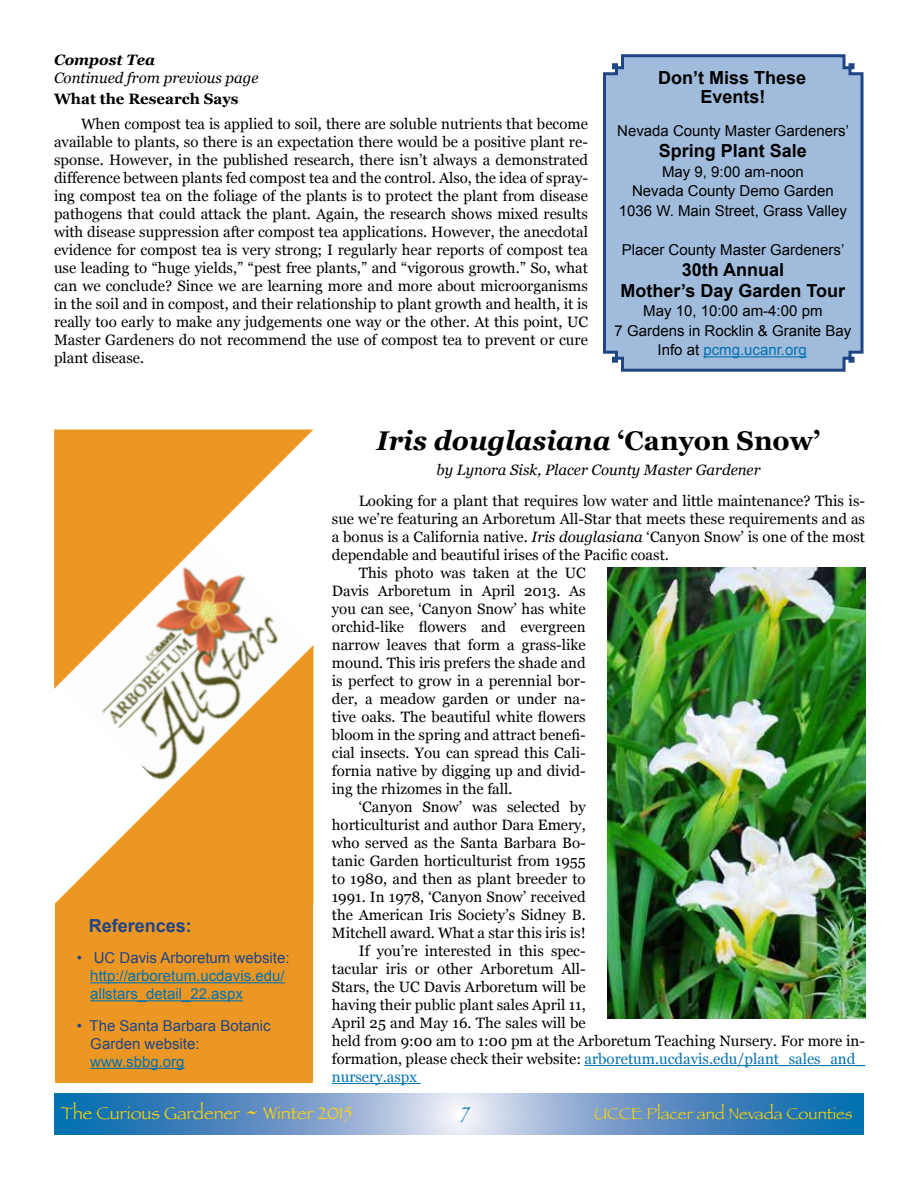
<style>
.page{position:relative;width:918px;height:1188px;background:#fff}
.page>*{position:absolute;margin:0;border:0;box-sizing:border-box;transform-origin:0 0}
.t1{font:italic 700 27px "Georgia";color:#000}
.t2{font:700 18px/19.5px "Arial";color:#000;text-align:center}
.t3{font:18px "Papyrus";color:#f9d10a}
.t4{font:700 18px "Arial";color:#1f4585}
.t5{font:18px "Papyrus";color:#0272b1}
.t6{font:16.5px "Papyrus";color:#f9d10a}
.t7{font:15px/18px "Georgia";color:#000;text-align:justify}
.t8{font:15px/19.5px "Arial";color:#000;text-align:center}
.t9{font:15px "Georgia";color:#0272b1}
.t10{font:italic 15px "Georgia";color:#000}
.t11{font:15px/18px "Arial";color:#0272b1}
.t12{font:15px/18px "Arial";color:#1f4585}
.t13{font:700 15px "Georgia";color:#000}
.t14{font:italic 700 15px "Georgia";color:#000}
.s1{color:#0272b1}
.s2{font-style:normal}
.s3{font-style:italic}
.s4{color:#000}
.s5{font-size:27px}
</style>
<div class="page">
<svg style="left:54px;top:1094px;width:810px;height:41px;background:#6899c8"></svg>
<svg style="left:54px;top:689px;width:260px;height:215px;fill:#ec9624"></svg>
<svg style="left:54px;top:430px;width:260px;height:259px;fill:#ec9624"></svg>
<hr style="left:584px;top:1065px;width:281px;height:1px;background:#0272b1">
<hr style="left:332px;top:1083px;width:89px;height:1px;background:#0272b1">
<img style="left:608px;top:568px;width:257px;height:450px">
<img style="left:63px;top:542px;width:246px;height:246px">
<div style="left:55px;top:903px;width:258px;height:180px;background:#ec9624"></div>
<hr style="left:90px;top:982px;width:195px;height:1px;background:#0272b1">
<hr style="left:90px;top:1000px;width:153px;height:1px;background:#0272b1">
<hr style="left:90px;top:1068px;width:95px;height:1px;background:#0272b1">
<div style="left:603px;top:54px;width:261px;height:318px;background:#a0bbdb"></div>
<p class="t14" style="left:54px;top:49px;width:103px">Compost Tea</p>
<p class="t10" style="left:54px;top:67px;width:206px">Continued from previous page</p>
<p class="t2" style="left:658px;top:68px;width:150px">Don’t Miss These<br>Events!</p>
<p class="t8" style="left:617px;top:121px;width:233px">Nevada County Master Gardeners’</p>
<p class="t2" style="left:659px;top:142px;width:150px">Spring Plant Sale</p>
<p class="t8" style="left:619px;top:162px;width:230px">May 9, 9:00 am-noon<br>Nevada County Demo Garden<br>1036 W. Main Street, Grass Valley</p>
<p class="t8" style="left:622px;top:240px;width:224px">Placer County Master Gardeners’</p>
<p class="t2" style="left:621px;top:259px;width:226px;line-height:21px">30th Annual<br>Mother’s Day Garden Tour</p>
<p class="t8" style="left:615px;top:301px;width:238px">May 10, 10:00 am-4:00 pm<br>7 Gardens in Rocklin &amp; Granite Bay<br>Info at <span class="s1">pcmg.ucanr.org</span></p>
<p class="t13" style="left:54px;top:88px;width:186px">What the Research Says</p>
<p class="t7" style="left:54px;top:114px;width:536px;text-indent:27px">When compost tea is applied to soil, there are soluble nutrients that become available to plants, so there is an expectation there would be a positive plant re&shy;sponse. However, in the published research, there isn’t always a demonstrated difference between plants fed compost tea and the control. Also, the idea of spray&shy;ing compost tea on the foliage of the plants is to protect the plant from disease pathogens that could attack the plant. Again, the research shows mixed results with disease suppression after compost tea applications. However, the anecdotal evidence for compost tea is very strong; I regularly hear reports of compost tea use leading to “huge yields,” “pest free plants,” and “vigorous growth.” So, what can we conclude? Since we are learning more and more about microorganisms in the soil and in compost, and their relationship to plant growth and health, it is really too early to make any judgements one way or the other. At this point, UC Master Gardeners do not recommend the use of compost tea to prevent or cure plant disease.</p>
<p class="t4" style="left:89px;top:913px;width:105px">References:</p>
<p class="t12" style="left:77px;top:949px;width:214px">• UC Davis Arboretum website:</p>
<p class="t11" style="left:90px;top:967px;width:196px">http://arboretum.ucdavis.edu/ allstars_detail_22.aspx</p>
<p class="t12" style="left:90px;top:1017px;width:182px;text-indent:-14px">• The Santa Barbara Botanic<br>Garden website:</p>
<p class="t11" style="left:90px;top:1053px;width:96px">www.sbbg.org</p>
<h1 class="t1" style="left:377px;top:421px;width:445px">Iris douglasiana <span class="s2">‘Canyon Snow’</span></h1>
<p class="t10" style="left:436px;top:459px;width:326px">by Lynora Sisk, Placer County Master Gardener</p>
<p class="t7" style="left:359px;top:491px;width:508px">Looking for a plant that requires low water and little maintenance? This is-</p>
<p class="t7" style="left:332px;top:509px;width:535px">sue we’re featuring an Arboretum All-Star that meets these requirements and as</p>
<p class="t7" style="left:332px;top:527px;width:535px">a bonus is a California native. <span class="s3">Iris douglasiana</span> ‘Canyon Snow’ is one of the most</p>
<p class="t7" style="left:332px;top:545px;width:339px">dependable and beautiful irises of the Pacific coast.</p>
<p class="t7" style="left:359px;top:563px;width:228px">This photo was taken at the UC</p>
<p class="t7" style="left:332px;top:581px;width:255px">Davis Arboretum in April 2013. As</p>
<p class="t7" style="left:332px;top:599px;width:255px">you can see, ‘Canyon Snow’ has white</p>
<p class="t7" style="left:332px;top:617px;width:255px">orchid-like flowers and evergreen</p>
<p class="t7" style="left:332px;top:635px;width:255px">narrow leaves that form a grass-like</p>
<p class="t7" style="left:332px;top:653px;width:255px">mound. This iris prefers the shade and</p>
<p class="t7" style="left:332px;top:671px;width:255px">is perfect to grow in a perennial bor-</p>
<p class="t7" style="left:332px;top:689px;width:255px">der, a meadow garden or under na-</p>
<p class="t7" style="left:332px;top:707px;width:255px">tive oaks. The beautiful white flowers</p>
<p class="t7" style="left:332px;top:725px;width:255px">bloom in the spring and attract benefi-</p>
<p class="t7" style="left:332px;top:743px;width:255px">cial insects. You can spread this Cali-</p>
<p class="t7" style="left:332px;top:761px;width:255px">fornia native by digging up and divid-</p>
<p class="t7" style="left:332px;top:779px;width:182px">ing the rhizomes in the fall.</p>
<p class="t7" style="left:359px;top:797px;width:228px">‘Canyon Snow’ was selected by</p>
<p class="t7" style="left:332px;top:815px;width:255px">horticulturist and author Dara Emery,</p>
<p class="t7" style="left:332px;top:833px;width:255px">who served as the Santa Barbara Bo-</p>
<p class="t7" style="left:332px;top:851px;width:255px">tanic Garden horticulturist from 1955</p>
<p class="t7" style="left:332px;top:869px;width:255px">to 1980, and then as plant breeder to</p>
<p class="t7" style="left:332px;top:887px;width:255px">1991. In 1978, ‘Canyon Snow’ received</p>
<p class="t7" style="left:332px;top:905px;width:255px">the American Iris Society’s Sidney B.</p>
<p class="t7" style="left:332px;top:923px;width:255px">Mitchell award. What a star this iris is!</p>
<p class="t7" style="left:359px;top:941px;width:228px">If you’re interested in this spec-</p>
<p class="t7" style="left:332px;top:959px;width:255px">tacular iris or other Arboretum All-</p>
<p class="t7" style="left:332px;top:977px;width:255px">Stars, the UC Davis Arboretum will be</p>
<p class="t7" style="left:332px;top:995px;width:255px">having their public plant sales April 11,</p>
<p class="t7" style="left:332px;top:1013px;width:255px">April 25 and May 16. The sales will be</p>
<p class="t7" style="left:332px;top:1031px;width:535px">held from 9:00 am to 1:00 pm at the Arboretum Teaching Nursery. For more in-</p>
<p class="t9" style="left:332px;top:1048px;width:535px"><span class="s4">formation, please check their website:</span> arboretum.ucdavis.edu/plant_sales_and_</p>
<p class="t9" style="left:332px;top:1066px;width:87px">nursery.aspx</p>
<p class="t3" style="left:61px;top:1102px;width:293px">The Curious Gardener <span class="s5">~</span> Winter 2015</p>
<p class="t5" style="left:462px;top:1102px;width:10px">7</p>
<p class="t6" style="left:594px;top:1103px;width:260px">UCCE Placer and Nevada Counties</p>
</div>
